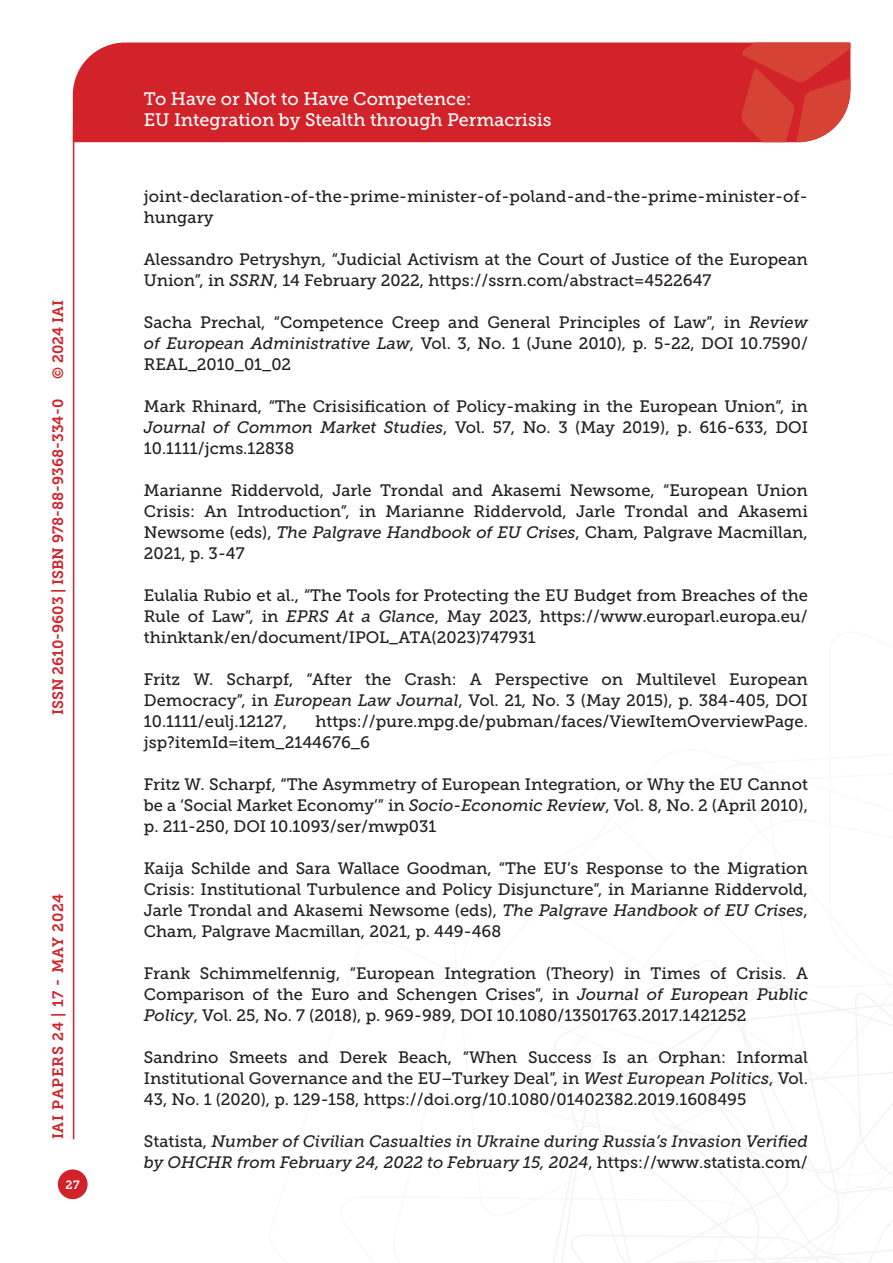
<style>
.page{position:relative;width:893px;height:1263px;background:#fff}
.page>*{position:absolute;margin:0;border:0;box-sizing:border-box;transform-origin:0 0}
.t1{font:18px/21.6px "Museo Slab 500";color:#fff}
.Testo{font:16.5px/21px "Museo Slab 500";color:#231f20;text-align:justify}
.Testo-2{font:italic 16.5px/21px "Museo Slab 500";color:#231f20}
.t2{font:15px "Museo Slab 700";color:#d2232a}
.t3{font:15px "Museo Slab 700";letter-spacing:.05em;color:#d2232a}
.t4{font:12px "Museo Slab 700";color:#fff}
.s1{font-style:italic}
.s2{font-style:normal}
</style>
<div class="page">
<svg style="left:553px;top:960px;width:340px;height:303px"></svg>
<div style="left:73px;top:43px;width:668px;height:99px;background:#d2232a"></div>
<svg style="left:741px;top:43px;width:109px;height:99px;background:#d6433b"></svg>
<div style="left:58px;top:1169px;width:30px;height:30px;background:#d2232a;border-radius:50%"></div>
<hr style="left:73px;top:126px;width:1px;height:1013px;background:#d2232a">
<p class="t2" style="left:50px;top:379px;width:80px;rotate:-90deg">© 2024 IAI</p>
<p class="t2" style="left:49px;top:715px;width:317px;rotate:-90deg">ISSN 2610-9603 | ISBN 978-88-9368-334-0</p>
<p class="t3" style="left:50px;top:1139px;width:247px;rotate:-90deg">IAI PAPERS 24 | 17 - MAY 2024</p>
<p class="t4" style="left:65px;top:1178px;width:16px">27</p>
<p class="t1" style="left:144px;top:88px;width:409px">To Have or Not to Have Competence:<br>EU Integration by Stealth through Permacrisis</p>
<p class="Testo" style="left:144px;top:186px;width:665px">joint-declaration-of-the-prime-minister-of-poland-and-the-prime-minister-of&shy;hungary</p>
<p class="Testo" style="left:144px;top:249px;width:666px">Alessandro Petryshyn, “Judicial Activism at the Court of Justice of the European<br>Union”, in <span class="s1">SSRN</span>, 14 February 2022, https://ssrn.com/abstract=4522647</p>
<p class="Testo" style="left:144px;top:312px;width:666px">Sacha Prechal, “Competence Creep and General Principles of Law”, in <span class="s1">Review of European Administrative Law</span>, Vol. 3, No. 1 (June 2010), p. 5-22, DOI 10.7590/ REAL_2010_01_02</p>
<p class="Testo" style="left:144px;top:396px;width:666px">Mark Rhinard, “The Crisisification of Policy-making in the European Union”, in <span class="s1">Journal of Common Market Studies</span>, Vol. 57, No. 3 (May 2019), p. 616-633, DOI 10.1111/jcms.12838</p>
<p class="Testo" style="left:144px;top:480px;width:666px">Marianne Riddervold, Jarle Trondal and Akasemi Newsome, “European Union Crisis: An Introduction”, in Marianne Riddervold, Jarle Trondal and Akasemi Newsome (eds), <span class="s1">The Palgrave Handbook of EU Crises</span>, Cham, Palgrave Macmillan, 2021, p. 3-47</p>
<p class="Testo" style="left:144px;top:585px;width:666px">Eulalia Rubio et al., “The Tools for Protecting the EU Budget from Breaches of the Rule of Law”, in <span class="s1">EPRS At a Glance</span>, May 2023, https://www.europarl.europa.eu/ thinktank/en/document/IPOL_ATA(2023)747931</p>
<p class="Testo" style="left:144px;top:669px;width:666px">Fritz W. Scharpf, “After the Crash: A Perspective on Multilevel European Democracy”, in <span class="s1">European Law Journal</span>, Vol. 21, No. 3 (May 2015), p. 384-405, DOI 10.1111/eulj.12127,</p>
<p class="Testo" style="left:144px;top:711px;width:666px;text-indent:172px">https://pure.mpg.de/pubman/faces/ViewItemOverviewPage. jsp?itemId=item_2144676_6</p>
<p class="Testo" style="left:144px;top:774px;width:666px">Fritz W. Scharpf, “The Asymmetry of European Integration, or Why the EU Cannot be a ‘Social Market Economy’” in <span class="s1">Socio-Economic Review</span>, Vol. 8, No. 2 (April 2010), p. 211-250, DOI 10.1093/ser/mwp031</p>
<p class="Testo" style="left:144px;top:858px;width:666px">Kaija Schilde and Sara Wallace Goodman, “The EU’s Response to the Migration Crisis: Institutional Turbulence and Policy Disjuncture”, in Marianne Riddervold, Jarle Trondal and Akasemi Newsome (eds), <span class="s1">The Palgrave Handbook of EU Crises</span>, Cham, Palgrave Macmillan, 2021, p. 449-468</p>
<p class="Testo" style="left:144px;top:963px;width:666px">Frank Schimmelfennig, “European Integration (Theory) in Times of Crisis. A Comparison of the Euro and Schengen Crises”, in <span class="s1">Journal of European Public Policy</span>, Vol. 25, No. 7 (2018), p. 969-989, DOI 10.1080/13501763.2017.1421252</p>
<p class="Testo" style="left:144px;top:1047px;width:666px">Sandrino Smeets and Derek Beach, “When Success Is an Orphan: Informal Institutional Governance and the EU–Turkey Deal”, in <span class="s1">West European Politics</span>, Vol.<br>43, No. 1 (2020), p. 129-158, https://doi.org/10.1080/01402382.2019.1608495</p>
<p class="Testo-2" style="left:144px;top:1131px;width:666px"><span class="s2">Statista,</span> Number of Civilian Casualties in Ukraine during Russia’s Invasion Verified by OHCHR from February 24, 2022 to February 15, 2024<span class="s2">, https://www.statista.com/</span></p>
</div>
